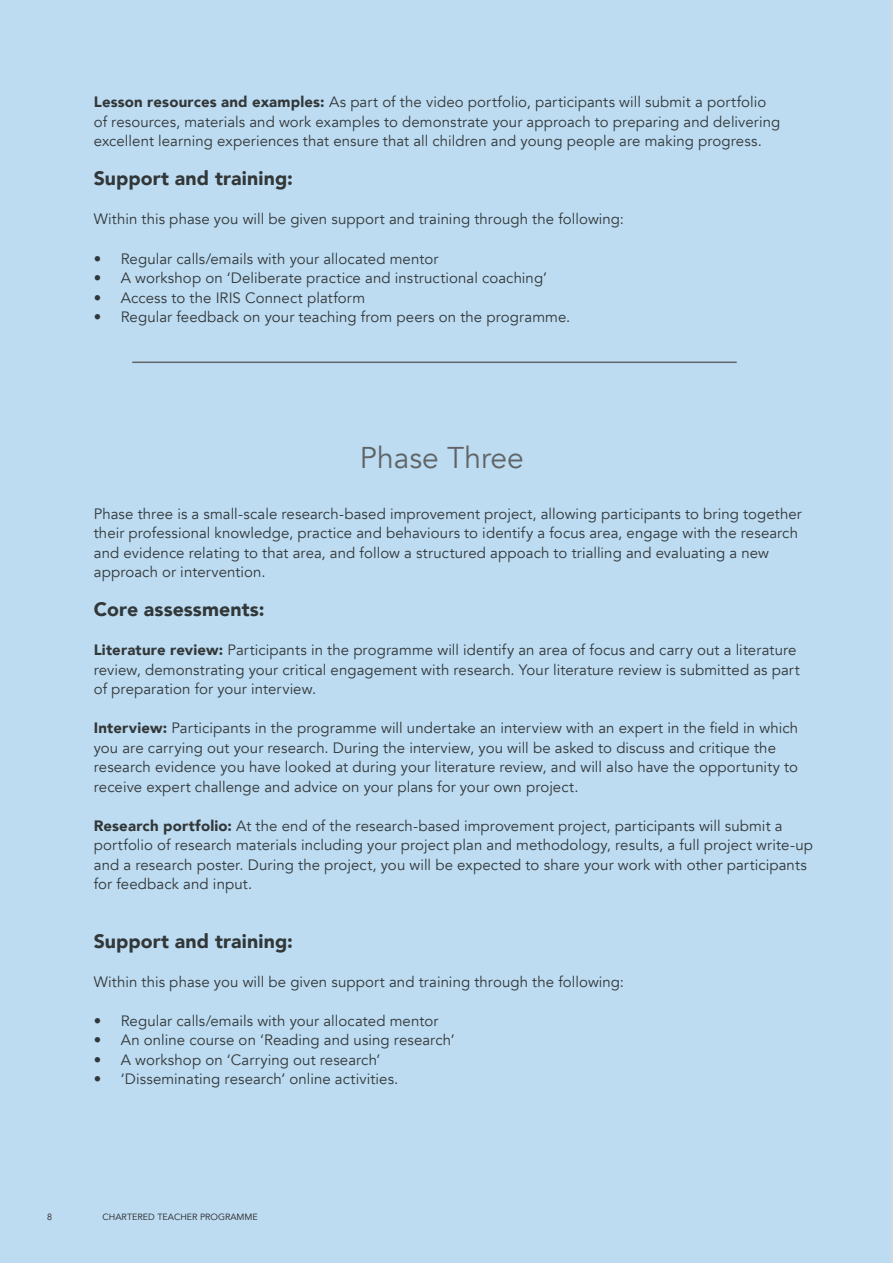
<style>
.page{position:relative;width:893px;height:1263px;background:#bddcf2}
.page>*{position:absolute;margin:0;border:0;box-sizing:border-box;transform-origin:0 0}
.Texto_de_titular_-_A{font:30px "Avenir";color:#606466}
.Texto_independiente{font:900 19.5px "Avenir";letter-spacing:.005em;color:#323738}
.Texto_independiente-2{font:15px/19.5px "Avenir";letter-spacing:.005em;color:#323738}
.t1{font:9px "Avenir";color:#231f20}
.s1{font-weight:900}
</style>
<div class="page">
<div style="left:94px;top:73px;width:721px;height:350px;background:#bddcf2"></div>
<hr style="left:132px;top:362px;width:605px;height:1px;background:#606466">
<p class="Texto_independiente-2" style="left:94px;top:93px;width:688px"><span class="s1">Lesson resources and examples:</span> As part of the video portfolio, participants will submit a portfolio of resources, materials and work examples to demonstrate your approach to preparing and delivering excellent learning experiences that ensure that all children and young people are making progress.</p>
<p class="Texto_independiente" style="left:94px;top:162px;width:201px">Support and training:</p>
<p class="Texto_independiente-2" style="left:94px;top:210px;width:532px">Within this phase you will be given support and training through the following:</p>
<p class="Texto_independiente-2" style="left:94px;top:249px;width:346px">• Regular calls/emails with your allocated mentor</p>
<p class="Texto_independiente-2" style="left:94px;top:268px;width:455px">• A workshop on ‘Deliberate practice and instructional coaching’</p>
<p class="Texto_independiente-2" style="left:94px;top:288px;width:273px">• Access to the IRIS Connect platform</p>
<p class="Texto_independiente-2" style="left:94px;top:307px;width:478px">• Regular feedback on your teaching from peers on the programme.</p>
<p class="Texto_de_titular_-_A" style="left:360px;top:439px;width:165px">Phase Three</p>
<p class="Texto_independiente-2" style="left:94px;top:504px;width:710px">Phase three is a small-scale research-based improvement project, allowing participants to bring together their professional knowledge, practice and behaviours to identify a focus area, engage with the research and evidence relating to that area, and follow a structured appoach to trialling and evaluating a new approach or intervention.</p>
<p class="Texto_independiente" style="left:94px;top:593px;width:172px">Core assessments:</p>
<p class="Texto_independiente-2" style="left:94px;top:641px;width:707px"><span class="s1">Literature review:</span> Participants in the programme will identify an area of focus and carry out a literature review, demonstrating your critical engagement with research. Your literature review is submitted as part of preparation for your interview.</p>
<p class="Texto_independiente-2" style="left:94px;top:719px;width:706px"><span class="s1">Interview:</span> Participants in the programme will undertake an interview with an expert in the field in which you are carrying out your research. During the interview, you will be asked to discuss and critique the research evidence you have looked at during your literature review, and will also have the opportunity to receive expert challenge and advice on your plans for your own project.</p>
<p class="Texto_independiente-2" style="left:94px;top:816px;width:721px"><span class="s1">Research portfolio:</span> At the end of the research-based improvement project, participants will submit a portfolio of research materials including your project plan and methodology, results, a full project write-up and a research poster. During the project, you will be expected to share your work with other participants for feedback and input.</p>
<p class="Texto_independiente" style="left:94px;top:924px;width:201px">Support and training:</p>
<p class="Texto_independiente-2" style="left:94px;top:972px;width:532px">Within this phase you will be given support and training through the following:</p>
<p class="Texto_independiente-2" style="left:94px;top:1011px;width:346px">• Regular calls/emails with your allocated mentor</p>
<p class="Texto_independiente-2" style="left:94px;top:1031px;width:362px">• An online course on ‘Reading and using research’</p>
<p class="Texto_independiente-2" style="left:94px;top:1050px;width:288px">• A workshop on ‘Carrying out research’</p>
<p class="Texto_independiente-2" style="left:94px;top:1070px;width:306px">• ‘Disseminating research’ online activities.</p>
<p class="t1" style="left:47px;top:1211px;width:7px">8</p>
<p class="t1" style="left:103px;top:1211px;width:157px">CHARTERED TEACHER PROGRAMME</p>
</div>
